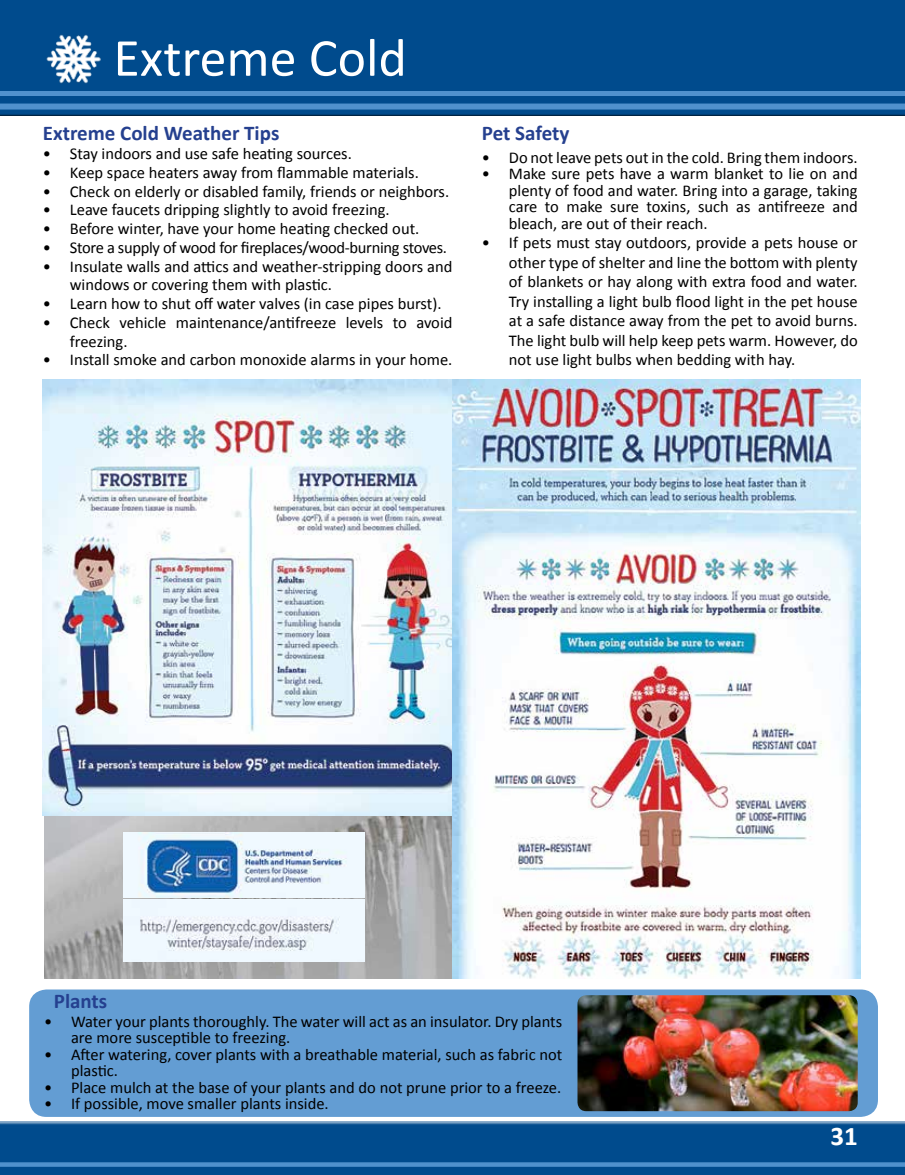
<style>
.page{position:relative;width:905px;height:1175px;background:#fff}
.page>*{position:absolute;margin:0;border:0;box-sizing:border-box;transform-origin:0 0}
.t1{font:54px "Calibri";color:#fff}
.t2{font:700 27px "Calibri";color:#fff}
.t3{font:700 21px "Calibri";color:#25408f}
.t4{font:16.5px/19.5px "Calibri";color:#000}
.t5{font:16.5px "Calibri";letter-spacing:-.02em;color:#000}
</style>
<div class="page">
<div style="left:0;top:0;width:904px;height:119px;background:#004b8d"></div>
<div style="left:0;top:1120px;width:904px;height:54px;background:#000;opacity:.75"></div>
<svg style="left:0;top:104px;width:904px;height:6px;background:#498bc8"></svg>
<svg style="left:0;top:1162px;width:904px;height:4px;background:#498bc7"></svg>
<hr style="left:0;top:92px;width:904px;height:4px;background:#5091cd">
<img style="left:44px;top:816px;width:408px;height:162px">
<img style="left:43px;top:379px;width:409px;height:436px">
<div style="left:29px;top:989px;width:848px;height:127px;background:#639dd3;border-radius:17px"></div>
<img style="left:577px;top:995px;width:280px;height:116px">
<img style="left:452px;top:379px;width:408px;height:599px">
<img style="left:123px;top:832px;width:241px;height:65px">
<img style="left:123px;top:899px;width:241px;height:63px">
<img style="left:46px;top:34px;width:55px;height:50px">
<h1 class="t1" style="left:113px;top:24px;width:295px">Extreme Cold</h1>
<p class="t3" style="left:43px;top:120px;width:238px">Extreme Cold Weather Tips</p>
<p class="t4" style="left:43px;top:144px;width:310px">• Stay indoors and use safe heating sources.</p>
<p class="t4" style="left:43px;top:163px;width:377px">• Keep space heaters away from flammable materials.</p>
<p class="t4" style="left:43px;top:181px;width:408px">• Check on elderly or disabled family, friends or neighbors.</p>
<p class="t4" style="left:43px;top:200px;width:348px">• Leave faucets dripping slightly to avoid freezing.</p>
<p class="t4" style="left:43px;top:219px;width:378px">• Before winter, have your home heating checked out.</p>
<p class="t5" style="left:43px;top:237px;width:406px">• Store a supply of wood for fireplaces/wood-burning stoves.</p>
<p class="t4" style="left:70px;top:257px;width:384px;line-height:18.8px;text-indent:-27px">• Insulate walls and attics and weather-stripping doors and windows or covering them with plastic.</p>
<p class="t4" style="left:43px;top:294px;width:400px">• Learn how to shut off water valves (in case pipes burst).</p>
<p class="t4" style="left:70px;top:313px;width:384px;line-height:18.8px;text-indent:-27px">• Check vehicle maintenance/antifreeze levels to avoid freezing.</p>
<p class="t4" style="left:43px;top:350px;width:411px">• Install smoke and carbon monoxide alarms in your home.</p>
<p class="t3" style="left:482px;top:120px;width:89px">Pet Safety</p>
<p class="t4" style="left:482px;top:148px;width:377px">• Do not leave pets out in the cold. Bring them indoors.</p>
<p class="t4" style="left:509px;top:166px;width:350px;line-height:16.5px;text-align:justify;text-indent:-27px">• Make sure pets have a warm blanket to lie on and plenty of food and water. Bring into a garage, taking care to make sure toxins, such as antifreeze and bleach, are out of their reach.</p>
<p class="t4" style="left:509px;top:233px;width:350px;text-align:justify;text-indent:-27px">• If pets must stay outdoors, provide a pets house or other type of shelter and line the bottom with plenty of blankets or hay along with extra food and water.<br>Try installing a light bulb flood light in the pet house at a safe distance away from the pet to avoid burns.<br>The light bulb will help keep pets warm. However, do not use light bulbs when bedding with hay.</p>
<p class="t3" style="left:54px;top:987px;width:55px">Plants</p>
<p class="t4" style="left:71px;top:1013px;width:492px;line-height:16.5px;text-indent:-27px">• Water your plants thoroughly. The water will act as an insulator. Dry plants are more susceptible to freezing.</p>
<p class="t4" style="left:71px;top:1046px;width:493px;line-height:16.5px;text-indent:-27px">• After watering, cover plants with a breathable material, such as fabric not plastic.</p>
<p class="t4" style="left:44px;top:1077px;width:518px">• Place mulch at the base of your plants and do not prune prior to a freeze.</p>
<p class="t4" style="left:44px;top:1094px;width:286px">• If possible, move smaller plants inside.</p>
<h2 class="t2" style="left:830px;top:1119px;width:29px">31</h2>
</div>
